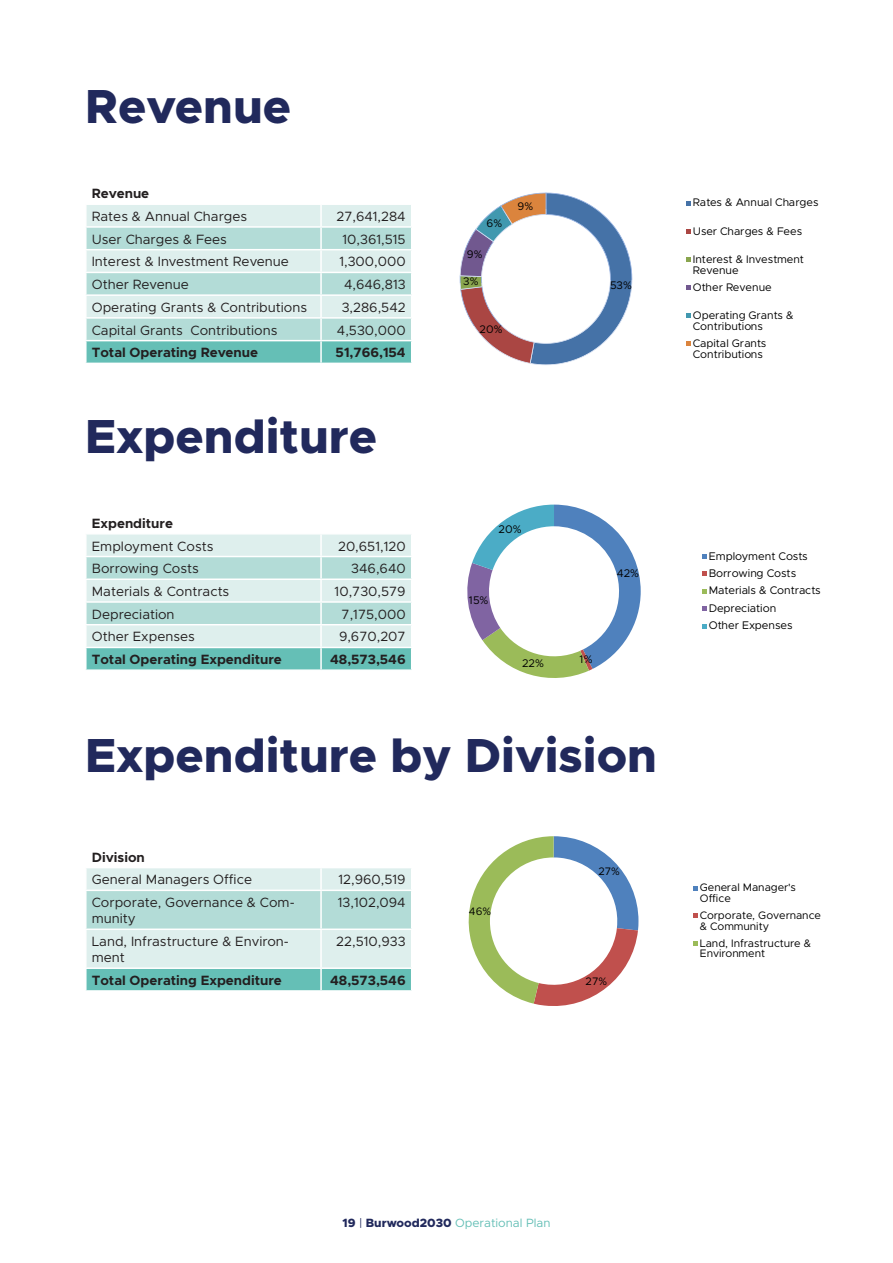
<style>
.page{position:relative;width:893px;height:1263px;background:#fff}
.page>*{position:absolute;margin:0;border:0;box-sizing:border-box;transform-origin:0 0}
.HEAD_large{font:800 48px "Metropolis";color:#21295c}
.t1{font:13.5px/16.2px "Metropolis";color:#231f20}
.t2{font:700 13.5px "Metropolis";color:#231f20}
.t3{font:12px "Metropolis";color:#65bfb6}
.t4{font:11.1px/17.4px "Metropolis";color:#000}
.t5{font:10.95px/10.9px "Metropolis";color:#000}
.s1{font-weight:800;color:#21295c}
.s2{color:#21295c}
</style>
<div class="page">
<svg style="left:86px;top:205px;width:326px;height:158px;background:#bee2dd"></svg>
<svg style="left:460px;top:193px;width:172px;height:172px"></svg>
<svg style="left:686px;top:201px;width:5px;height:5px"></svg>
<svg style="left:686px;top:229px;width:5px;height:5px"></svg>
<svg style="left:686px;top:257px;width:5px;height:5px"></svg>
<svg style="left:686px;top:285px;width:5px;height:5px"></svg>
<svg style="left:686px;top:313px;width:5px;height:5px"></svg>
<svg style="left:686px;top:341px;width:5px;height:5px"></svg>
<svg style="left:86px;top:534px;width:326px;height:135px;background:#c0e2de"></svg>
<svg style="left:467px;top:505px;width:174px;height:173px"></svg>
<svg style="left:702px;top:554px;width:5px;height:5px"></svg>
<svg style="left:702px;top:571px;width:5px;height:5px"></svg>
<svg style="left:702px;top:589px;width:5px;height:5px"></svg>
<svg style="left:702px;top:606px;width:5px;height:5px"></svg>
<svg style="left:702px;top:624px;width:5px;height:5px"></svg>
<svg style="left:86px;top:868px;width:326px;height:122px;background:#bde1dd"></svg>
<svg style="left:468px;top:836px;width:170px;height:170px"></svg>
<svg style="left:693px;top:886px;width:5px;height:4px"></svg>
<svg style="left:693px;top:913px;width:5px;height:5px"></svg>
<svg style="left:693px;top:941px;width:5px;height:5px"></svg>
<p class="HEAD_large" style="left:85px;top:76px;width:208px">Revenue</p>
<p class="t2" style="left:92px;top:185px;width:59px">Revenue</p>
<p class="t1" style="left:92px;top:208px;width:157px">Rates &amp; Annual Charges</p>
<p class="t1" style="left:336px;top:208px;width:71px">27,641,284</p>
<p class="t1" style="left:92px;top:231px;width:137px">User Charges &amp; Fees</p>
<p class="t1" style="left:342px;top:231px;width:65px">10,361,515</p>
<p class="t1" style="left:92px;top:254px;width:199px">Interest &amp; Investment Revenue</p>
<p class="t1" style="left:339px;top:254px;width:68px">1,300,000</p>
<p class="t1" style="left:92px;top:276px;width:99px">Other Revenue</p>
<p class="t1" style="left:344px;top:276px;width:63px">4,646,813</p>
<p class="t1" style="left:92px;top:299px;width:217px">Operating Grants &amp; Contributions</p>
<p class="t1" style="left:342px;top:299px;width:66px">3,286,542</p>
<p class="t1" style="left:92px;top:322px;width:187px">Capital Grants Contributions</p>
<p class="t1" style="left:337px;top:322px;width:70px">4,530,000</p>
<p class="t2" style="left:92px;top:344px;width:168px">Total Operating Revenue</p>
<p class="t2" style="left:336px;top:344px;width:72px">51,766,154</p>
<p class="HEAD_large" style="left:85px;top:406px;width:294px">Expenditure</p>
<p class="t2" style="left:92px;top:515px;width:83px">Expenditure</p>
<p class="t1" style="left:92px;top:538px;width:123px">Employment Costs</p>
<p class="t1" style="left:338px;top:538px;width:69px">20,651,120</p>
<p class="t1" style="left:92px;top:560px;width:109px">Borrowing Costs</p>
<p class="t1" style="left:351px;top:560px;width:56px">346,640</p>
<p class="t1" style="left:92px;top:583px;width:139px">Materials &amp; Contracts</p>
<p class="t1" style="left:335px;top:583px;width:73px">10,730,579</p>
<p class="t1" style="left:92px;top:606px;width:84px">Depreciation</p>
<p class="t1" style="left:342px;top:606px;width:66px">7,175,000</p>
<p class="t1" style="left:92px;top:629px;width:105px">Other Expenses</p>
<p class="t1" style="left:339px;top:629px;width:68px">9,670,207</p>
<p class="t2" style="left:92px;top:651px;width:192px">Total Operating Expenditure</p>
<p class="t2" style="left:330px;top:651px;width:77px">48,573,546</p>
<p class="t5" style="left:487px;top:218px;width:17px">6%</p>
<p class="t5" style="left:467px;top:249px;width:17px">9%</p>
<p class="t5" style="left:463px;top:276px;width:17px">3%</p>
<p class="t5" style="left:479px;top:324px;width:25px">20%</p>
<p class="t5" style="left:517px;top:200px;width:17px">9%</p>
<p class="t5" style="left:693px;top:197px;width:127px">Rates &amp; Annual Charges</p>
<p class="t5" style="left:693px;top:225px;width:111px">User Charges &amp; Fees</p>
<p class="t5" style="left:693px;top:253px;width:113px">Interest &amp; Investment<br>Revenue</p>
<p class="t5" style="left:693px;top:281px;width:80px">Other Revenue</p>
<p class="t5" style="left:693px;top:310px;width:102px">Operating Grants &amp;<br>Contributions</p>
<p class="t5" style="left:693px;top:338px;width:75px">Capital Grants<br>Contributions</p>
<p class="t5" style="left:610px;top:280px;width:23px">53%</p>
<p class="t4" style="left:498px;top:520px;width:25px">20%</p>
<p class="t4" style="left:469px;top:592px;width:21px">15%</p>
<p class="t4" style="left:522px;top:655px;width:24px">22%</p>
<p class="t4" style="left:617px;top:565px;width:24px">42%</p>
<p class="t4" style="left:580px;top:651px;width:14px">1%</p>
<p class="t4" style="left:709px;top:547px;width:113px">Employment Costs<br>Borrowing Costs<br>Materials &amp; Contracts<br>Depreciation<br>Other Expenses</p>
<p class="HEAD_large" style="left:85px;top:724px;width:573px">Expenditure by Division</p>
<p class="t2" style="left:92px;top:848px;width:55px">Division</p>
<p class="t1" style="left:92px;top:871px;width:162px">General Managers Office</p>
<p class="t1" style="left:338px;top:871px;width:69px">12,960,519</p>
<p class="t1" style="left:92px;top:894px;width:204px">Corporate, Governance &amp; Com&shy;munity</p>
<p class="t1" style="left:338px;top:894px;width:69px">13,102,094</p>
<p class="t1" style="left:92px;top:933px;width:199px">Land, Infrastructure &amp; Environ&shy;ment</p>
<p class="t1" style="left:336px;top:933px;width:71px">22,510,933</p>
<p class="t2" style="left:92px;top:972px;width:192px">Total Operating Expenditure</p>
<p class="t2" style="left:330px;top:972px;width:77px">48,573,546</p>
<p class="t5" style="left:469px;top:906px;width:24px">46%</p>
<p class="t5" style="left:598px;top:865px;width:23px">27%</p>
<p class="t5" style="left:586px;top:976px;width:23px">27%</p>
<p class="t5" style="left:700px;top:882px;width:98px">General Manager's<br>Office</p>
<p class="t5" style="left:700px;top:910px;width:123px">Corporate, Governance &amp; Community</p>
<p class="t5" style="left:700px;top:937px;width:113px">Land, Infrastructure &amp;<br>Environment</p>
<p class="t3" style="left:343px;top:1216px;width:209px"><span class="s1">19</span> <span class="s2">|</span> <span class="s1">Burwood2030</span> Operational Plan</p>
</div>
